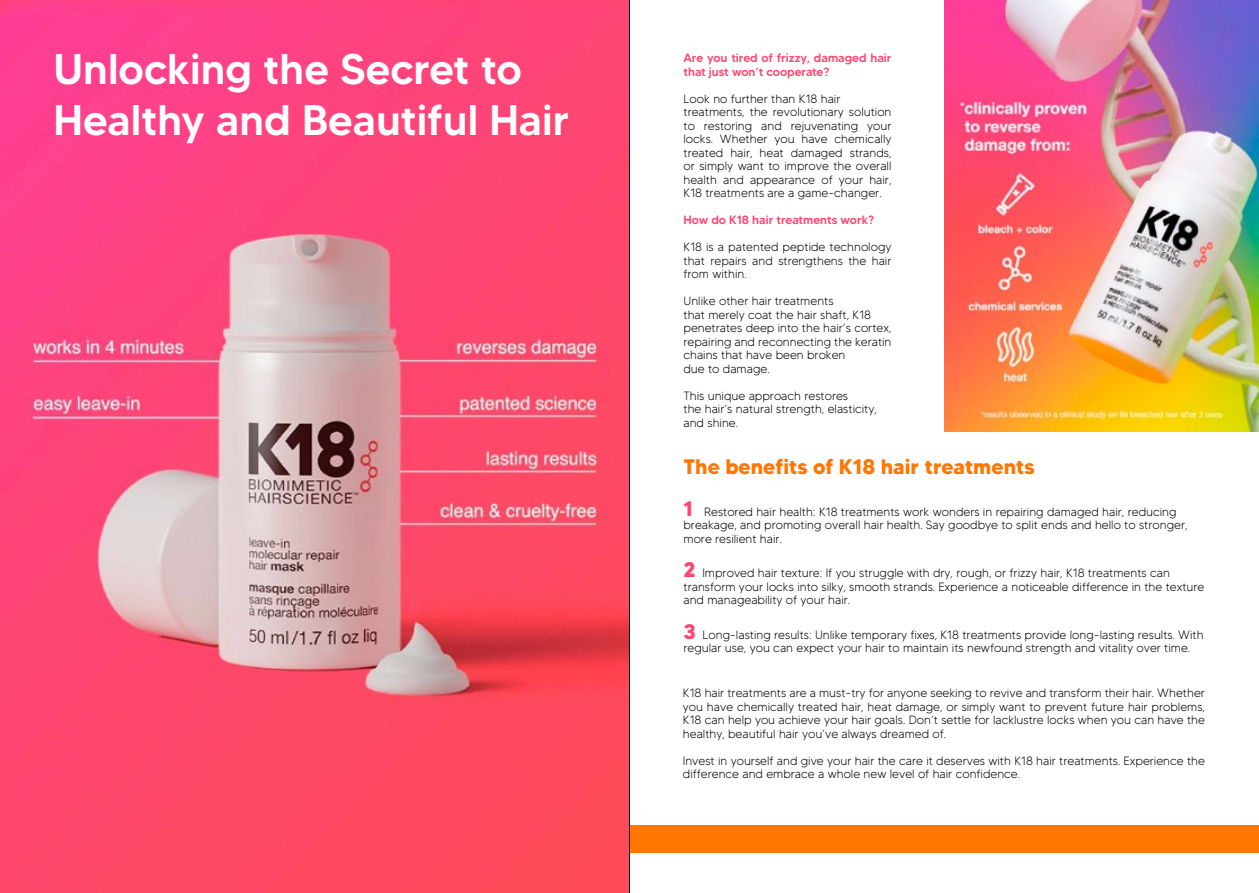
<style>
.page{position:relative;width:1259px;height:893px;background:#fff}
.page>*{position:absolute;margin:0;border:0;box-sizing:border-box;transform-origin:0 0}
.t1{font:500 42.75px/51.3px "MADETOMMY";color:#fff}
.t2{font:700 21px "MADETOMMY";color:#ff7600}
.t3{font:300 12px/13.5px "MADETOMMY";color:#000}
.t4{font:500 12px/13.5px "MADETOMMY";color:#ff4671}
.s1{font-weight:700;font-size:21px;color:#ff4671}
</style>
<div class="page">
<img style="left:944px;top:0;width:315px;height:431px">
<div style="left:316px;top:825px;width:943px;height:28px;background:#ff7600"></div>
<img style="left:0;top:0;width:629px;height:893px">
<hr style="left:629px;top:0;width:1px;height:893px;background:#000">
<h1 class="t1" style="left:53px;top:43px;width:517px">Unlocking the Secret to<br>Healthy and Beautiful Hair</h1>
<p class="t4" style="left:683px;top:51px;width:209px">Are you tired of frizzy, damaged hair that just won’t cooperate?</p>
<p class="t3" style="left:683px;top:92px;width:209px">Look no further than K18 hair treatments, the revolutionary solution to restoring and rejuvenating your locks. Whether you have chemically treated hair, heat damaged strands, or simply want to improve the overall health and appearance of your hair, K18 treatments are a game-changer.</p>
<p class="t4" style="left:683px;top:213px;width:192px">How do K18 hair treatments work?</p>
<p class="t3" style="left:683px;top:240px;width:209px;text-align:justify">K18 is a patented peptide technology that repairs and strengthens the hair from within.</p>
<p class="t3" style="left:683px;top:294px;width:209px">Unlike other hair treatments<br>that merely coat the hair shaft, K18 penetrates deep into the hair’s cortex, repairing and reconnecting the keratin chains that have been broken<br>due to damage.</p>
<p class="t3" style="left:683px;top:389px;width:195px">This unique approach restores<br>the hair’s natural strength, elasticity, and shine.</p>
<h2 class="t2" style="left:683px;top:453px;width:352px">The benefits of K18 hair treatments</h2>
<p class="t3" style="left:683px;top:505px;width:505px"><span class="s1">1</span> Restored hair health: K18 treatments work wonders in repairing damaged hair, reducing breakage, and promoting overall hair health. Say goodbye to split ends and hello to stronger, more resilient hair.</p>
<p class="t3" style="left:683px;top:566px;width:522px"><span class="s1">2</span> Improved hair texture: If you struggle with dry, rough, or frizzy hair, K18 treatments can transform your locks into silky, smooth strands. Experience a noticeable difference in the texture and manageability of your hair.</p>
<p class="t3" style="left:683px;top:628px;width:521px"><span class="s1">3</span> Long-lasting results: Unlike temporary fixes, K18 treatments provide long-lasting results. With regular use, you can expect your hair to maintain its newfound strength and vitality over time.</p>
<p class="t3" style="left:683px;top:686px;width:523px;text-align:justify">K18 hair treatments are a must-try for anyone seeking to revive and transform their hair. Whether you have chemically treated hair, heat damage, or simply want to prevent future hair problems, K18 can help you achieve your hair goals. Don’t settle for lacklustre locks when you can have the healthy, beautiful hair you’ve always dreamed of.</p>
<p class="t3" style="left:683px;top:754px;width:523px">Invest in yourself and give your hair the care it deserves with K18 hair treatments. Experience the difference and embrace a whole new level of hair confidence.</p>
</div>
